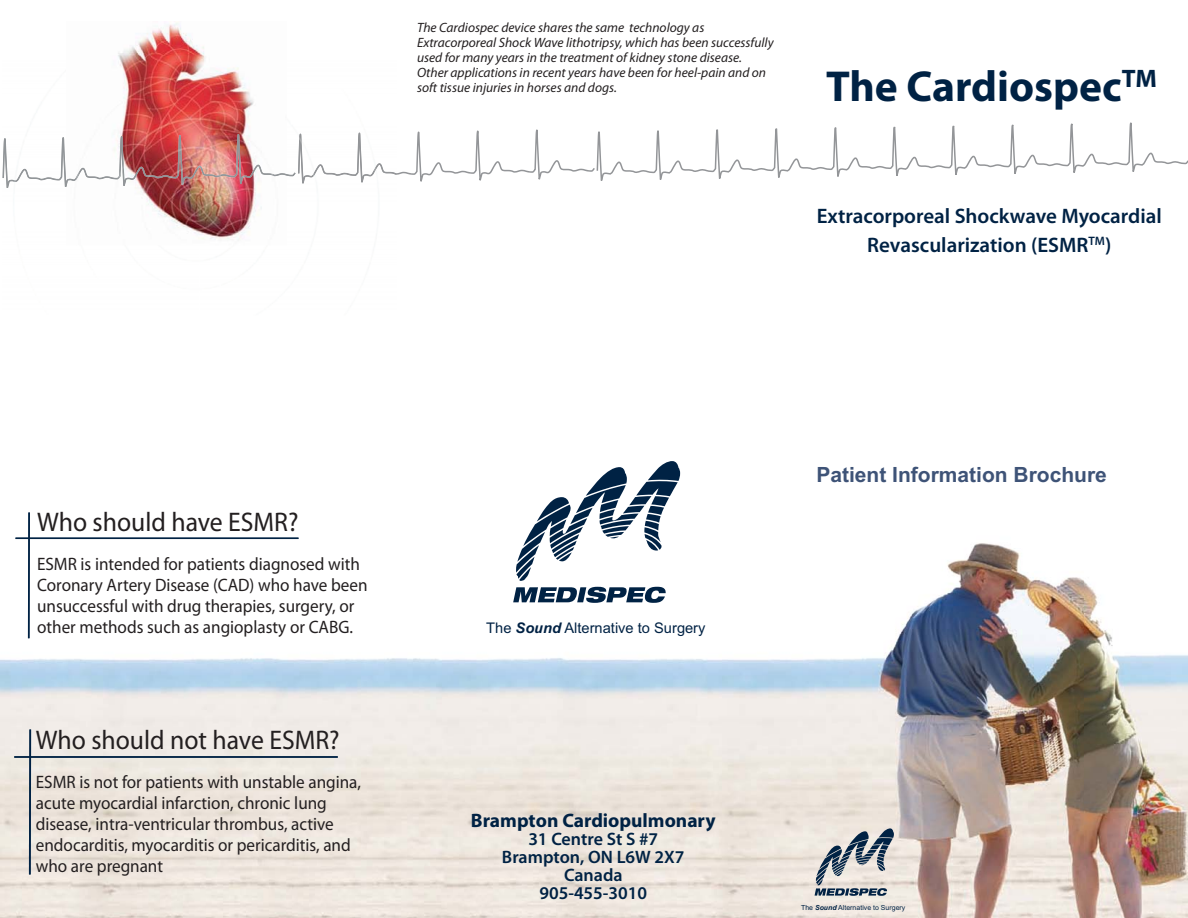
<style>
.page{position:relative;width:1188px;height:918px;background:#fff}
.page>*{position:absolute;margin:0;border:0;box-sizing:border-box;transform-origin:0 0}
.t1{font:700 43.5px "Myriad Pro";color:#024}
.t2{font:27px "Myriad Pro";color:#231f20;scale:.95 1}
.t3{font:600 21px/28.5px "Myriad Pro";color:#024;text-align:center}
.t4{font:700 21px "Arial";color:#3e5377}
.t5{font:700 19.5px "Myriad Pro";color:#024}
.t6{font:18px/21px "Myriad Pro";color:#231f20;scale:.95 1}
.t7{font:600 18px/18px "Myriad Pro";color:#024;text-align:center}
.t8{font:14.7px "Arial";color:#024}
.t9{font:italic 13.5px/15px "Myriad Pro";color:#231f20}
.t10{font:6.9px "Arial";color:#024}
.s1{font-weight:700;font-style:italic}
</style>
<div class="page">
<img style="left:0;top:512px;width:1188px;height:406px">
<svg style="left:815px;top:828px;width:79px;height:68px;background:#a9adb1"></svg>
<svg style="left:513px;top:587px;width:153px;height:16px"></svg>
<svg style="left:516px;top:461px;width:164px;height:120px"></svg>
<img style="left:118px;top:23px;width:86px;height:33px">
<svg style="left:397px;top:122px;width:791px;height:60px"></svg>
<hr style="left:28px;top:513px;width:2px;height:125px;background:#024">
<hr style="left:15px;top:537px;width:284px;height:2px;background:#024">
<hr style="left:14px;top:756px;width:324px;height:2px;background:#024">
<hr style="left:29px;top:729px;width:2px;height:145px;background:#024">
<img style="left:118px;top:56px;width:242px;height:128px">
<img style="left:141px;top:148px;width:146px;height:92px">
<img style="left:298px;top:133px;width:99px;height:50px">
<img style="left:2px;top:136px;width:139px;height:52px">
<p class="t9" style="left:417px;top:20px;width:358px">The Cardiospec device shares the same technology as Extracorporeal Shock Wave lithotripsy, which has been successfully used for many years in the treatment of kidney stone disease.<br>Other applications in recent years have been for heel-pain and on soft tissue injuries in horses and dogs.</p>
<h1 class="t1" style="left:826px;top:58px;width:332px">The Cardiospec<sup>TM</sup></h1>
<p class="t3" style="left:817px;top:201px;width:347px">Extracorporeal Shockwave Myocardial<br>Revascularization (ESMR<sup>TM</sup>)</p>
<h2 class="t2" style="left:37px;top:505px;width:277px">Who should have ESMR?</h2>
<p class="t6" style="left:37px;top:553px;width:349px">ESMR is intended for patients diagnosed with Coronary Artery Disease (CAD) who have been unsuccessful with drug therapies, surgery, or other methods such as angioplasty or CABG.</p>
<h2 class="t2" style="left:36px;top:724px;width:321px">Who should not have ESMR?</h2>
<p class="t6" style="left:36px;top:772px;width:344px">ESMR is not for patients with unstable angina, acute myocardial infarction, chronic lung disease, intra-ventricular thrombus, active endocarditis, myocarditis or pericarditis, and who are pregnant</p>
<p class="t8" style="left:486px;top:618px;width:221px">The <span class="s1">Sound</span> Alternative to Surgery</p>
<p class="t5" style="left:471px;top:808px;width:246px">Brampton Cardiopulmonary</p>
<p class="t7" style="left:502px;top:829px;width:184px">31 Centre St S #7<br>Brampton, ON L6W 2X7<br>Canada<br>905-455-3010</p>
<p class="t4" style="left:816px;top:460px;width:292px">Patient Information Brochure</p>
<p class="t10" style="left:801px;top:903px;width:106px">The <span class="s1">Sound</span> Alternative to Surgery</p>
</div>
